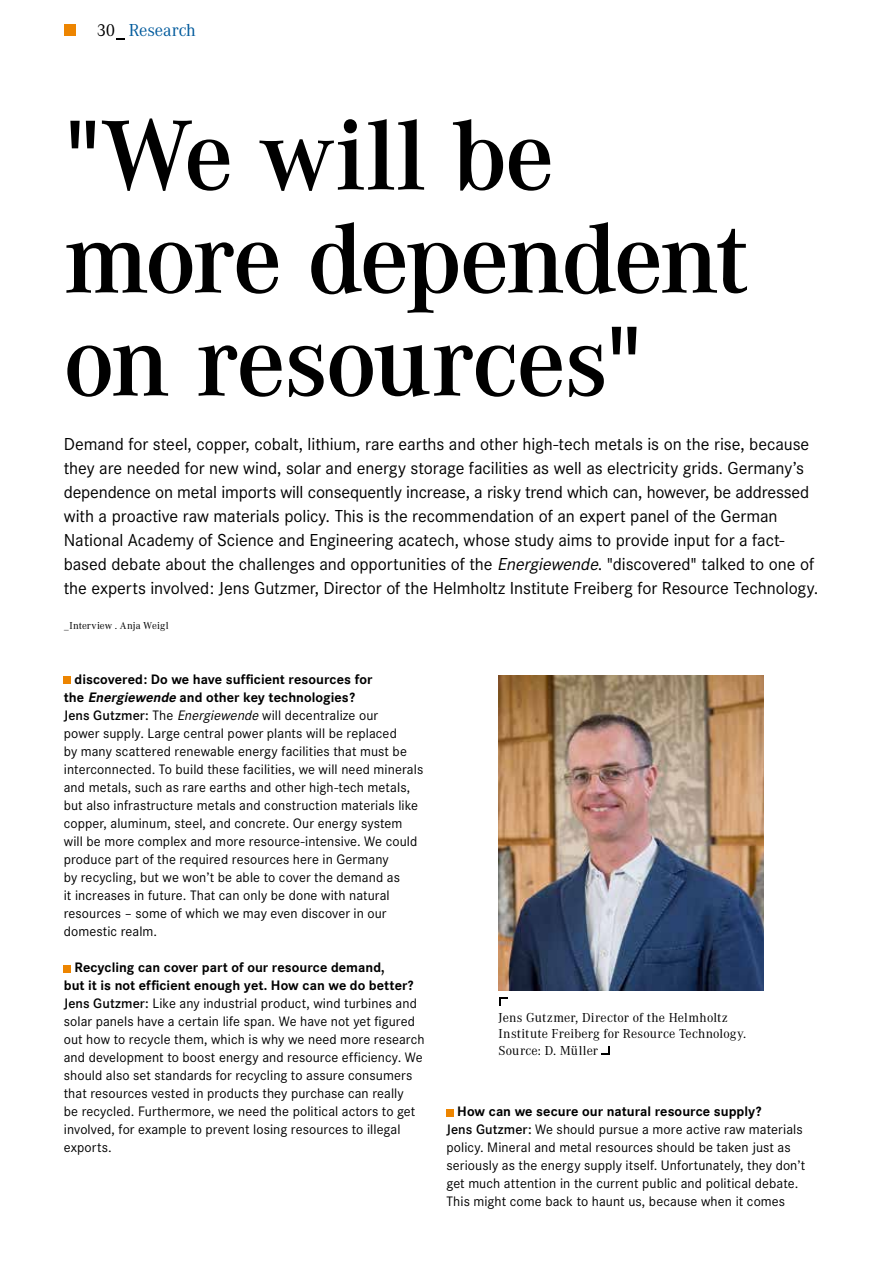
<style>
.page{position:relative;width:893px;height:1263px;background:#fff}
.page>*{position:absolute;margin:0;border:0;box-sizing:border-box;transform-origin:0 0}
.t1{font:600 103.05px/103.1px "Corporate A";letter-spacing:-.025em;color:#000}
.t2{font:18px/24px "Corporate S";letter-spacing:-.005em;color:#000}
.t3{font:18px "Corporate A";letter-spacing:-.005em;color:#005a9c}
.t4{font:14.25px/18px "Corporate S";letter-spacing:.005em;color:#000}
.t5{font:13.5px/16.5px "Corporate A Pro";letter-spacing:.015em;color:#000}
.t6{font:10.5px "Corporate A";letter-spacing:.005em;color:#000}
.s1{color:#000}
.s2{font-style:italic}
.s3{font-weight:700}
.s4{font-weight:700;font-style:italic}
.s5{font-weight:600}
</style>
<div class="page">
<div style="left:64px;top:24px;width:12px;height:12px;background:#ed8500"></div>
<div style="left:64px;top:677px;width:7px;height:7px;background:#ed8500"></div>
<div style="left:64px;top:965px;width:7px;height:7px;background:#ed8500"></div>
<div style="left:446px;top:1109px;width:8px;height:7px;background:#ed8500"></div>
<img style="left:499px;top:675px;width:265px;height:315px">
<svg style="left:602px;top:1046px;width:8px;height:9px"></svg>
<svg style="left:500px;top:997px;width:8px;height:9px"></svg>
<svg style="left:117px;top:38px;width:8px;height:2px"></svg>
<p class="t3" style="left:97px;top:20px;width:101px"><span class="s1">30</span> Research</p>
<h1 class="t1" style="left:64px;top:106px;width:686px">"We will be more dependent on resources"</h1>
<p class="t2" style="left:64px;top:432px;width:756px">Demand for steel, copper, cobalt, lithium, rare earths and other high-tech metals is on the rise, because they are needed for new wind, solar and energy storage facilities as well as electricity grids. Germany’s dependence on metal imports will consequently increase, a risky trend which can, however, be addressed with a proactive raw materials policy. This is the recommendation of an expert panel of the German National Academy of Science and Engineering acatech, whose study aims to provide input for a fact&shy;based debate about the challenges and opportunities of the <span class="s2">Energiewende</span>. "discovered" talked to one of the experts involved: Jens Gutzmer, Director of the Helmholtz Institute Freiberg for Resource Technology.</p>
<p class="t6" style="left:64px;top:620px;width:106px">_Interview . Anja Weigl</p>
<p class="t4" style="left:64px;top:670px;width:361px;text-indent:11px"><span class="s3">discovered: Do we have sufficient resources for<br>the</span> <span class="s4">Energiewende</span> <span class="s3">and other key technologies?<br></span><span class="s5">Jens Gutzmer:</span> The <span class="s2">Energiewende</span> will decentralize our<br>power supply. Large central power plants will be replaced<br>by many scattered renewable energy facilities that must be interconnected. To build these facilities, we will need minerals and metals, such as rare earths and other high-tech metals, but also infrastructure metals and construction materials like copper, aluminum, steel, and concrete. Our energy system will be more complex and more resource-intensive. We could produce part of the required resources here in Germany<br>by recycling, but we won’t be able to cover the demand as<br>it increases in future. That can only be done with natural resources – some of which we may even discover in our domestic realm.</p>
<p class="t4" style="left:64px;top:958px;width:362px;text-indent:11px"><span class="s3">Recycling can cover part of our resource demand,<br>but it is not efficient enough yet. How can we do better?<br></span><span class="s5">Jens Gutzmer:</span> Like any industrial product, wind turbines and solar panels have a certain life span. We have not yet figured out how to recycle them, which is why we need more research and development to boost energy and resource efficiency. We should also set standards for recycling to assure consumers that resources vested in products they purchase can really<br>be recycled. Furthermore, we need the political actors to get involved, for example to prevent losing resources to illegal exports.</p>
<p class="t5" style="left:499px;top:1008px;width:249px">Jens Gutzmer, Director of the Helmholtz<br>Institute Freiberg for Resource Technology.<br>Source: D. Müller</p>
<p class="t4" style="left:446px;top:1102px;width:360px;text-indent:11px"><span class="s3">How can we secure our natural resource supply?<br></span><span class="s5">Jens Gutzmer:</span> We should pursue a more active raw materials policy. Mineral and metal resources should be taken just as seriously as the energy supply itself. Unfortunately, they don’t get much attention in the current public and political debate.<br>This might come back to haunt us, because when it comes</p>
</div>
